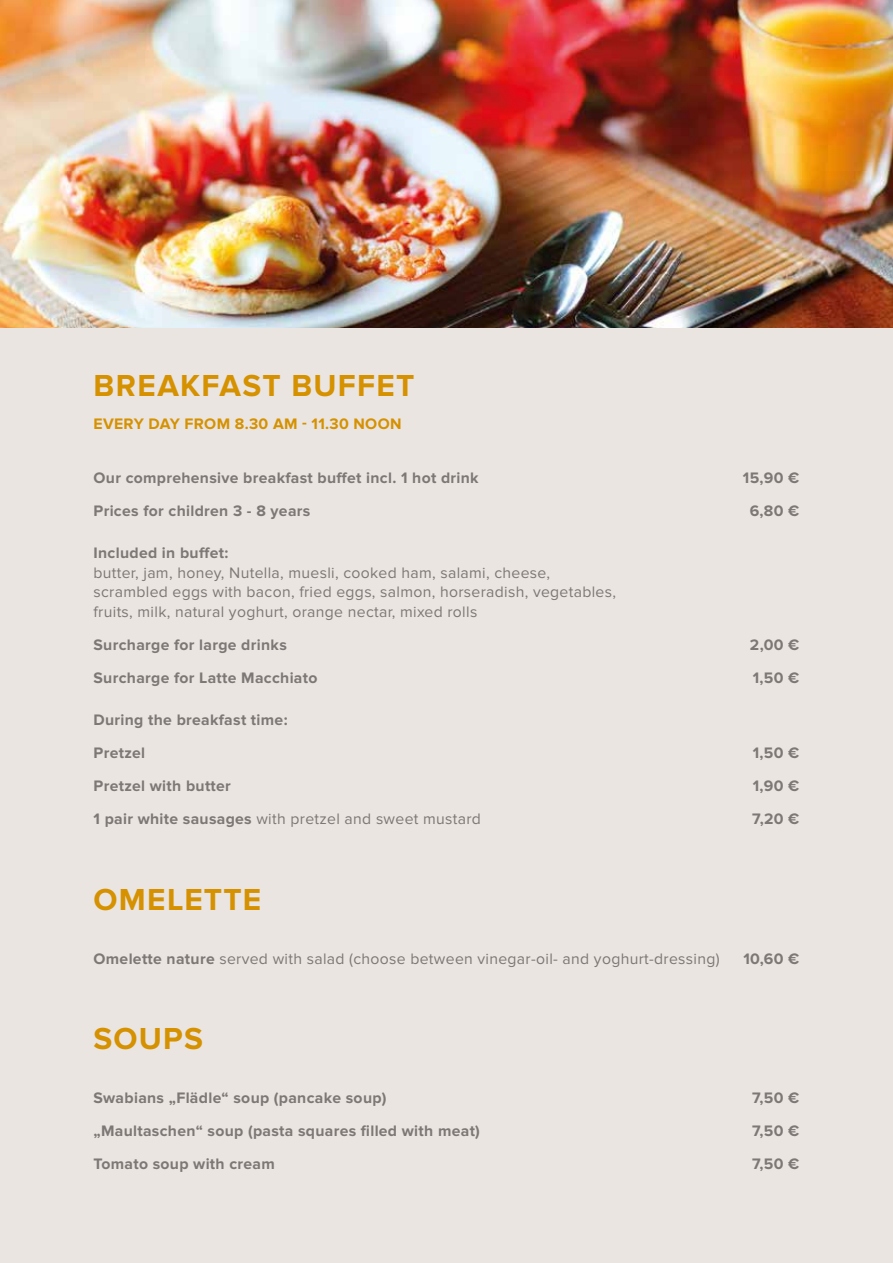
<style>
.page{position:relative;width:893px;height:1263px;background:#eae5e1}
.page>*{position:absolute;margin:0;border:0;box-sizing:border-box;transform-origin:0 0}
.t1{font:700 31.5px "Proxima Nova";letter-spacing:.04em;color:#d59100}
.t2{font:700 15.75px/33px "Proxima Nova";letter-spacing:.02em;color:#7d7875}
.t3{font:15.75px/19.5px "Proxima Nova";letter-spacing:.02em;color:#7d7875}
.t4{font:700 15.75px "Proxima Nova";letter-spacing:.02em;color:#d59100}
.s1{font-weight:700}
</style>
<div class="page">
<img style="left:0;top:0;width:893px;height:327px">
<h1 class="t1" style="left:94px;top:368px;width:322px">BREAKFAST BUFFET</h1>
<p class="t4" style="left:94px;top:415px;width:309px">EVERY DAY FROM 8.30 AM - 11.30 NOON</p>
<p class="t2" style="left:94px;top:462px;width:387px">Our comprehensive breakfast buffet incl. 1 hot drink</p>
<p class="t2" style="left:743px;top:462px;width:58px">15,90 €</p>
<p class="t2" style="left:94px;top:495px;width:218px">Prices for children 3 - 8 years</p>
<p class="t2" style="left:750px;top:495px;width:51px">6,80 €</p>
<p class="t2" style="left:94px;top:537px;width:136px">Included in buffet:</p>
<p class="t3" style="left:94px;top:563px;width:524px">butter, jam, honey, Nutella, muesli, cooked ham, salami, cheese, scrambled eggs with bacon, fried eggs, salmon, horseradish, vegetables, fruits, milk, natural yoghurt, orange nectar, mixed rolls</p>
<p class="t2" style="left:94px;top:628px;width:195px">Surcharge for large drinks</p>
<p class="t2" style="left:750px;top:628px;width:51px">2,00 €</p>
<p class="t2" style="left:94px;top:661px;width:225px">Surcharge for Latte Macchiato</p>
<p class="t2" style="left:753px;top:661px;width:48px">1,50 €</p>
<p class="t2" style="left:94px;top:703px;width:196px">During the breakfast time:<br>Pretzel</p>
<p class="t2" style="left:753px;top:736px;width:48px">1,50 €</p>
<p class="t2" style="left:94px;top:769px;width:139px">Pretzel with butter</p>
<p class="t2" style="left:753px;top:769px;width:48px">1,90 €</p>
<p class="t3" style="left:94px;top:809px;width:389px"><span class="s1">1 pair white sausages</span> with pretzel and sweet mustard</p>
<p class="t2" style="left:752px;top:802px;width:49px">7,20 €</p>
<h1 class="t1" style="left:94px;top:881px;width:169px">OMELETTE</h1>
<p class="t3" style="left:94px;top:949px;width:628px"><span class="s1">Omelette nature</span> served with salad (choose between vinegar-oil- and yoghurt-dressing)</p>
<p class="t2" style="left:743px;top:942px;width:58px">10,60 €</p>
<h1 class="t1" style="left:94px;top:1021px;width:111px">SOUPS</h1>
<p class="t2" style="left:94px;top:1082px;width:295px">Swabians „Flädle“ soup (pancake soup)</p>
<p class="t2" style="left:752px;top:1082px;width:49px">7,50 €</p>
<p class="t2" style="left:94px;top:1115px;width:388px">„Maultaschen“ soup (pasta squares filled with meat)</p>
<p class="t2" style="left:752px;top:1115px;width:49px">7,50 €</p>
<p class="t2" style="left:94px;top:1148px;width:183px">Tomato soup with cream</p>
<p class="t2" style="left:752px;top:1148px;width:49px">7,50 €</p>
</div>
